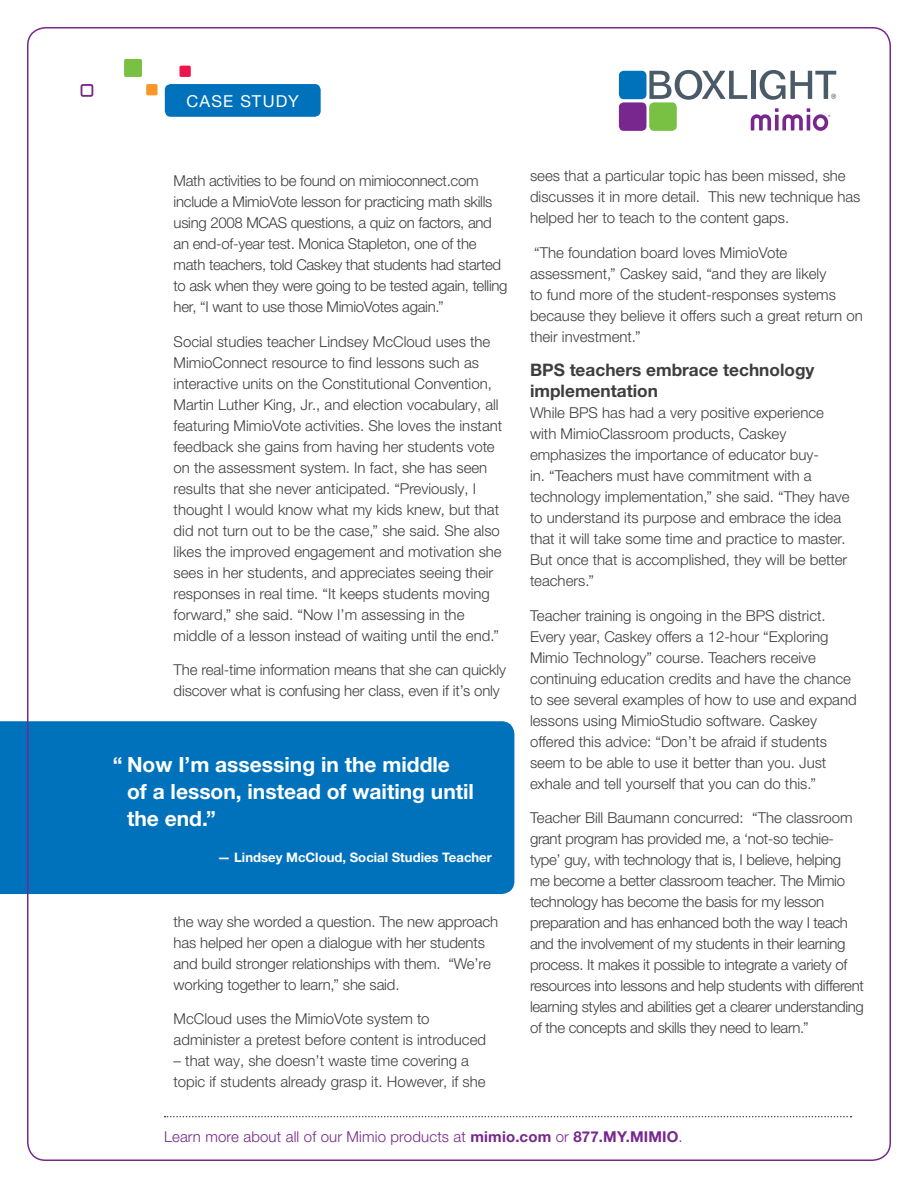
<style>
.page{position:relative;width:918px;height:1188px;background:#fff}
.page>*{position:absolute;margin:0;border:0;box-sizing:border-box;transform-origin:0 0}
.QUOTES{font:700 21px/27px "Helvetica Neue LTW1 G";color:#fff}
.Body_Copy{font:700 17.25px/21px "Helvetica Neue LTW1 G";color:#3e3e3f}
.t1{font:16.5px "Helvetica Neue LTW1 G";letter-spacing:.075em;color:#fff}
.Body_Copy-2{font:300 15px/21px "Helvetica Neue LTW1 G";color:#3e3e3f}
.Body_Copy-3{font:300 15px/21px "Helvetica Neue LTW1 G";letter-spacing:-.02em;color:#3e3e3f}
.t2{font:300 15px "Helvetica Neue LTW1 G";letter-spacing:.01em;color:#77278d}
.QUOTES-2{font:700 13.05px "Helvetica Neue LTW1 G";color:#fff}
.s1{font-weight:700}
</style>
<div class="page">
<svg style="left:165px;top:1116px;width:687px;height:1px"></svg>
<svg style="left:649px;top:70px;width:98px;height:30px"></svg>
<hr style="left:751px;top:71px;width:4px;height:28px;background:#4a5a68">
<svg style="left:760px;top:70px;width:76px;height:30px"></svg>
<div style="left:619px;top:71px;width:27px;height:28px;background:#0072bc;border-radius:5px"></div>
<div style="left:619px;top:102px;width:27px;height:29px;background:#77278d;border-radius:5px"></div>
<div style="left:649px;top:102px;width:28px;height:29px;background:#79c142;border-radius:5px"></div>
<svg style="left:751px;top:108px;width:79px;height:23px"></svg>
<div style="left:0;top:721px;width:514px;height:173px;background:#0072bc"></div>
<div style="left:124px;top:59px;width:18px;height:18px;background:#79c142;border-radius:2px"></div>
<div style="left:146px;top:84px;width:12px;height:11px;background:#f79727;border-radius:2px"></div>
<div style="left:179px;top:66px;width:12px;height:11px;background:#ed164b;border-radius:2px"></div>
<div style="left:81px;top:84px;width:12px;height:13px;border:2px solid #77278d;border-radius:2px"></div>
<div style="left:165px;top:84px;width:156px;height:33px;background:#0072bc;border-radius:6px"></div>
<p class="t1" style="left:187px;top:91px;width:114px">CASE STUDY</p>
<p class="Body_Copy-3" style="left:174px;top:170px;width:335px">Math activities to be found on mimioconnect.com include a MimioVote lesson for practicing math skills using 2008 MCAS questions, a quiz on factors, and an end-of-year test. Monica Stapleton, one of the math teachers, told Caskey that students had started to ask when they were going to be tested again, telling her, “I want to use those MimioVotes again.”</p>
<p class="Body_Copy-2" style="left:174px;top:331px;width:330px">Social studies teacher Lindsey McCloud uses the MimioConnect resource to find lessons such as interactive units on the Constitutional Convention, Martin Luther King, Jr., and election vocabulary, all featuring MimioVote activities. She loves the instant feedback she gains from having her students vote on the assessment system. In fact, she has seen results that she never anticipated. “Previously, I thought I would know what my kids knew, but that did not turn out to be the case,” she said. She also likes the improved engagement and motivation she sees in her students, and appreciates seeing their responses in real time. “It keeps students moving forward,” she said. “Now I’m assessing in the middle of a lesson instead of waiting until the end.”</p>
<p class="Body_Copy-2" style="left:174px;top:659px;width:334px">The real-time information means that she can quickly discover what is confusing her class, even if it’s only</p>
<p class="QUOTES" style="left:127px;top:751px;width:349px;text-indent:-14px">“ Now I’m assessing in the middle of a lesson, instead of waiting until the end.”</p>
<p class="QUOTES-2" style="left:217px;top:850px;width:276px">— Lindsey McCloud, Social Studies Teacher</p>
<p class="Body_Copy-2" style="left:174px;top:911px;width:326px">the way she worded a question. The new approach has helped her open a dialogue with her students and build stronger relationships with them. “We’re working together to learn,” she said.</p>
<p class="Body_Copy-2" style="left:174px;top:1008px;width:314px">McCloud uses the MimioVote system to administer a pretest before content is introduced</p>
<p class="Body_Copy-2" style="left:174px;top:1050px;width:313px">– that way, she doesn’t waste time covering a topic if students already grasp it. However, if she</p>
<p class="Body_Copy-2" style="left:530px;top:165px;width:332px">sees that a particular topic has been missed, she discusses it in more detail. This new technique has helped her to teach to the content gaps.</p>
<p class="Body_Copy-2" style="left:530px;top:242px;width:334px">“The foundation board loves MimioVote assessment,” Caskey said, “and they are likely<br>to fund more of the student-responses systems because they believe it offers such a great return on their investment.”</p>
<p class="Body_Copy" style="left:530px;top:360px;width:286px">BPS teachers embrace technology implementation</p>
<p class="Body_Copy-2" style="left:530px;top:402px;width:321px">While BPS has had a very positive experience with MimioClassroom products, Caskey emphasizes the importance of educator buy-<br>in. “Teachers must have commitment with a technology implementation,” she said. “They have to understand its purpose and embrace the idea that it will take some time and practice to master.<br>But once that is accomplished, they will be better teachers.”</p>
<p class="Body_Copy-2" style="left:530px;top:605px;width:328px">Teacher training is ongoing in the BPS district.<br>Every year, Caskey offers a 12-hour “Exploring Mimio Technology” course. Teachers receive continuing education credits and have the chance to see several examples of how to use and expand lessons using MimioStudio software. Caskey offered this advice: “Don’t be afraid if students seem to be able to use it better than you. Just exhale and tell yourself that you can do this.”</p>
<p class="Body_Copy-3" style="left:530px;top:807px;width:335px">Teacher Bill Baumann concurred: “The classroom grant program has provided me, a ‘not-so techie&shy;type’ guy, with technology that is, I believe, helping me become a better classroom teacher. The Mimio technology has become the basis for my lesson preparation and has enhanced both the way I teach and the involvement of my students in their learning process. It makes it possible to integrate a variety of resources into lessons and help students with different learning styles and abilities get a clearer understanding of the concepts and skills they need to learn.”</p>
<p class="t2" style="left:164px;top:1128px;width:520px">Learn more about all of our Mimio products at <span class="s1">mimio.com</span> or <span class="s1">877.MY.MIMIO</span>.</p>
</div>
